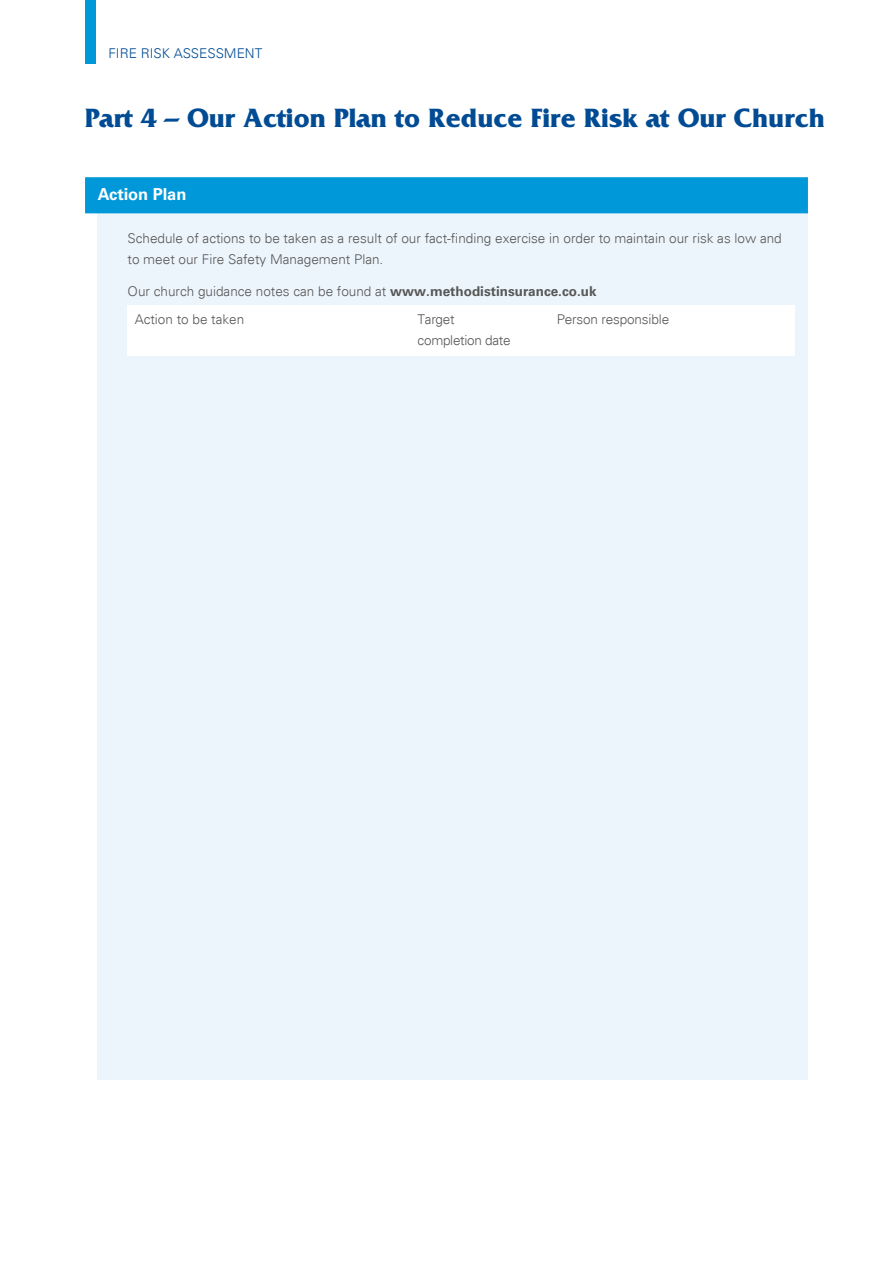
<style>
.page{position:relative;width:893px;height:1263px;background:#fff}
.page>*{position:absolute;margin:0;border:0;box-sizing:border-box;transform-origin:0 0}
.t1{font:700 27.75px "Friz Quadrata Std";color:#004b93}
.t2{font:700 16.5px "Univers";letter-spacing:-.005em;color:#fff}
.t3{font:300 13.5px/21px "Univers";color:#575756}
.t4{font:300 13.5px "Univers";color:#004b93}
.t5{font:300 13.5px "Univers";letter-spacing:-.02em;color:#575756}
.s1{font-weight:700}
</style>
<div class="page">
<div style="left:98px;top:206px;width:710px;height:874px;background:#edf5fc"></div>
<div style="left:85px;top:0;width:10px;height:64px;background:#0098d8"></div>
<div style="left:128px;top:305px;width:667px;height:51px;background:#fff"></div>
<div style="left:85px;top:177px;width:723px;height:36px;background:#0098d8"></div>
<p class="t4" style="left:108px;top:45px;width:155px">FIRE RISK ASSESSMENT</p>
<h2 class="t1" style="left:85px;top:102px;width:741px">Part 4 – Our Action Plan to Reduce Fire Risk at Our Church</h2>
<p class="t2" style="left:98px;top:184px;width:90px">Action Plan</p>
<p class="t3" style="left:128px;top:228px;width:656px">Schedule of actions to be taken as a result of our fact-finding exercise in order to maintain our risk as low and to meet our Fire Safety Management Plan.</p>
<p class="t3" style="left:128px;top:280px;width:470px">Our church guidance notes can be found at <span class="s1">www.methodistinsurance.co.uk</span></p>
<p class="t3" style="left:135px;top:308px;width:111px">Action to be taken</p>
<p class="t3" style="left:418px;top:308px;width:38px">Target</p>
<p class="t5" style="left:418px;top:332px;width:95px">completion date</p>
<p class="t3" style="left:557px;top:308px;width:114px">Person responsible</p>
</div>
